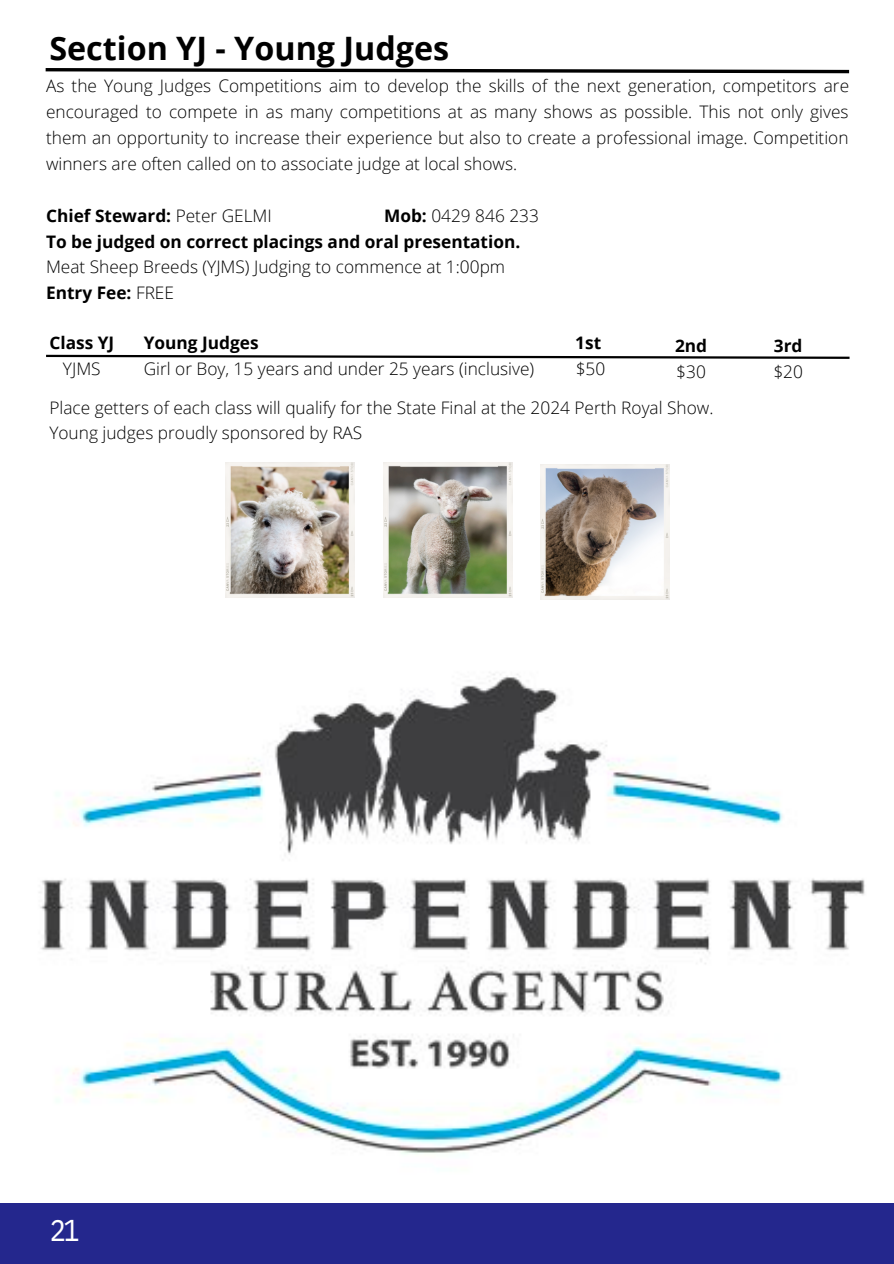
<style>
.page{position:relative;width:894px;height:1264px;background:#fff}
.page>*{position:absolute;margin:0;border:0;box-sizing:border-box;transform-origin:0 0}
.t1{font:700 32.25px "Open Sans";color:#000}
.t2{font:30px "IBM Plex Sans Cond";color:#fff}
.t3{font:300 17.25px/26px "Open Sans";color:#000;text-align:justify}
.t4{font:700 17.25px "Open Sans";color:#000}
.s1{font-weight:300}
.s2{font-weight:700}
</style>
<div class="page">
<svg style="left:45px;top:68px;width:805px;height:6px"></svg>
<div style="left:0;top:1203px;width:893px;height:60px;background:#24278d"></div>
<svg style="left:46px;top:354px;width:804px;height:5px"></svg>
<img style="left:225px;top:462px;width:129px;height:135px">
<img style="left:383px;top:462px;width:129px;height:135px">
<img style="left:540px;top:464px;width:129px;height:136px">
<img style="left:39px;top:674px;width:826px;height:480px">
<p class="t1" style="left:49px;top:26px;width:401px">Section YJ - Young Judges</p>
<p class="t3" style="left:46px;top:72px;width:804px">As the Young Judges Competitions aim to develop the skills of the next generation, competitors are encouraged to compete in as many competitions at as many shows as possible. This not only gives them an opportunity to increase their experience but also to create a professional image. Competition winners are often called on to associate judge at local shows.</p>
<p class="t4" style="left:46px;top:203px;width:227px">Chief Steward: <span class="s1">Peter GELMI</span></p>
<p class="t3" style="left:384px;top:202px;width:156px"><span class="s2">Mob:</span> 0429 846 233</p>
<p class="t4" style="left:46px;top:229px;width:475px">To be judged on correct placings and oral presentation.</p>
<p class="t3" style="left:46px;top:254px;width:460px">Meat Sheep Breeds (YJMS) Judging to commence at 1:00pm</p>
<p class="t4" style="left:46px;top:281px;width:129px">Entry Fee: <span class="s1">FREE</span></p>
<p class="t4" style="left:773px;top:334px;width:30px">3rd</p>
<p class="t3" style="left:773px;top:358px;width:31px">$20</p>
<p class="t4" style="left:49px;top:331px;width:66px">Class YJ</p>
<p class="t3" style="left:63px;top:355px;width:39px">YJMS</p>
<p class="t4" style="left:144px;top:331px;width:116px">Young Judges</p>
<p class="t3" style="left:144px;top:355px;width:392px">Girl or Boy, 15 years and under 25 years (inclusive)</p>
<p class="t4" style="left:575px;top:331px;width:27px">1st</p>
<p class="t3" style="left:575px;top:355px;width:31px">$50</p>
<p class="t4" style="left:674px;top:334px;width:34px">2nd</p>
<p class="t3" style="left:676px;top:358px;width:31px">$30</p>
<p class="t3" style="left:49px;top:394px;width:665px">Place getters of each class will qualify for the State Final at the 2024 Perth Royal Show.</p>
<p class="t3" style="left:49px;top:420px;width:314px">Young judges proudly sponsored by RAS</p>
<p class="t2" style="left:50px;top:1209px;width:31px">21</p>
</div>
